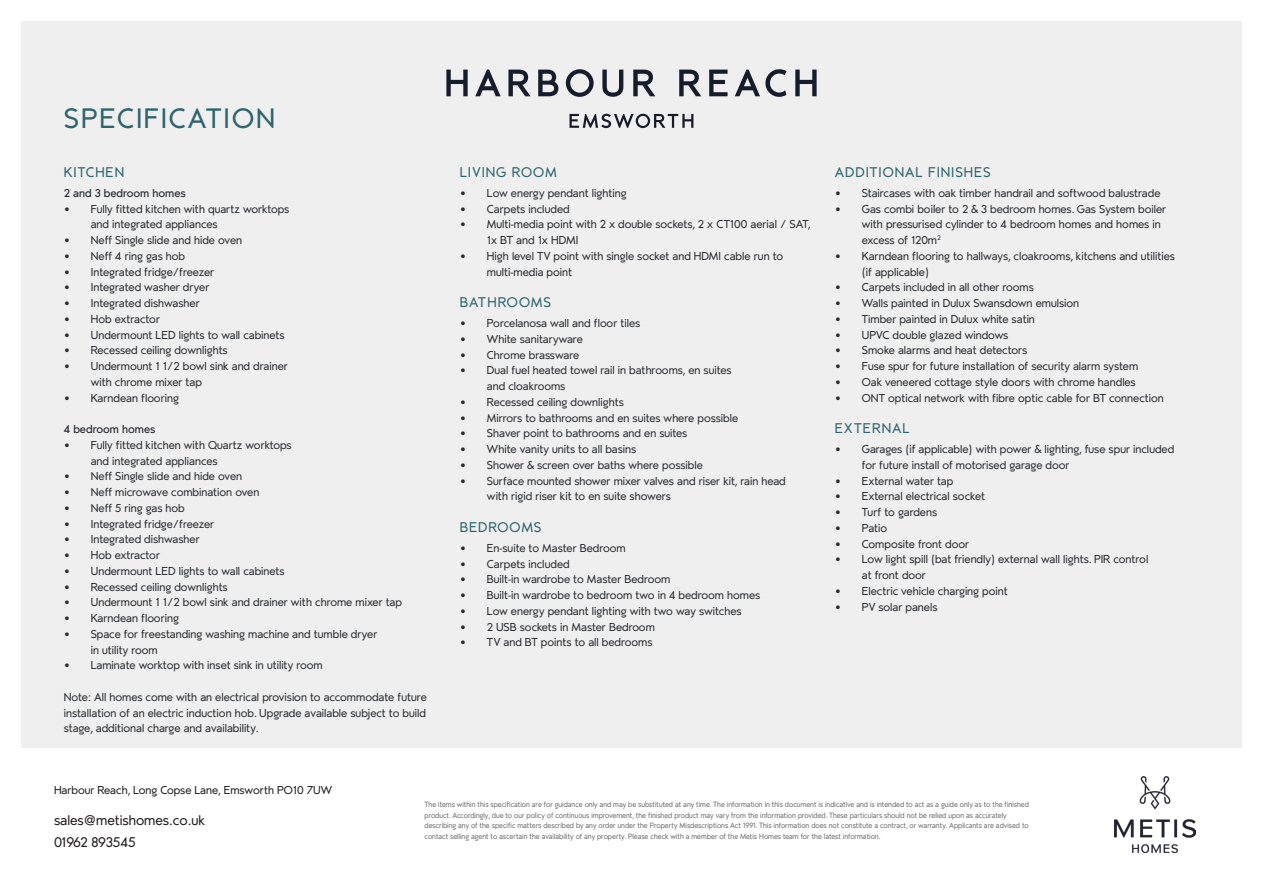
<style>
.page{position:relative;width:1263px;height:893px;background:#fff}
.page>*{position:absolute;margin:0;border:0;box-sizing:border-box;transform-origin:0 0}
.t1{font:33px "OC Pajaro Regular";letter-spacing:.06em;color:#2d646d}
.t2{font:16.5px "OC Pajaro Regular";letter-spacing:.06em;color:#2d646d}
.t3{font:16.5px "OC Pajaro Regular";color:#231f20}
.t4{font:13.5px/15.8px "OC Pajaro Regular";color:#292d31}
.t5{font:13.5px "OC Pajaro Regular";color:#231f20}
.t6{font:13.5px "OC Pajaro Medium";color:#292d31}
.Body{font:9px/10.5px "OC Pajaro Regular";color:#6c6d70;scale:.95 1}
</style>
<div class="page">
<div style="left:21px;top:21px;width:1221px;height:727px;background:#f0efef"></div>
<img style="left:1115px;top:777px;width:80px;height:75px">
<svg style="left:446px;top:70px;width:22px;height:26px"></svg>
<svg style="left:475px;top:70px;width:26px;height:26px"></svg>
<svg style="left:508px;top:70px;width:23px;height:26px"></svg>
<svg style="left:538px;top:70px;width:20px;height:26px"></svg>
<svg style="left:566px;top:69px;width:28px;height:28px"></svg>
<svg style="left:602px;top:70px;width:21px;height:27px"></svg>
<svg style="left:633px;top:70px;width:22px;height:26px"></svg>
<svg style="left:679px;top:70px;width:22px;height:26px"></svg>
<svg style="left:709px;top:70px;width:18px;height:26px"></svg>
<svg style="left:735px;top:69px;width:51px;height:28px"></svg>
<svg style="left:795px;top:70px;width:22px;height:26px"></svg>
<svg style="left:569px;top:114px;width:124px;height:14px"></svg>
<p class="t1" style="left:64px;top:101px;width:213px">SPECIFICATION</p>
<p class="t2" style="left:64px;top:163px;width:62px">KITCHEN</p>
<p class="t6" style="left:64px;top:186px;width:123px">2 and 3 bedroom homes</p>
<p class="t4" style="left:91px;top:201px;width:200px;text-indent:-27px">• Fully fitted kitchen with quartz worktops and integrated appliances</p>
<p class="t4" style="left:64px;top:233px;width:180px">• Neff Single slide and hide oven</p>
<p class="t4" style="left:64px;top:248px;width:123px">• Neff 4 ring gas hob</p>
<p class="t4" style="left:64px;top:264px;width:152px">• Integrated fridge/freezer</p>
<p class="t4" style="left:64px;top:280px;width:147px">• Integrated washer dryer</p>
<p class="t4" style="left:64px;top:296px;width:137px">• Integrated dishwasher</p>
<p class="t4" style="left:64px;top:311px;width:98px">• Hob extractor</p>
<p class="t4" style="left:64px;top:327px;width:222px">• Undermount LED lights to wall cabinets</p>
<p class="t4" style="left:64px;top:343px;width:165px">• Recessed ceiling downlights</p>
<p class="t4" style="left:91px;top:359px;width:199px;text-indent:-27px">• Undermount 1 1/2 bowl sink and drainer with chrome mixer tap</p>
<p class="t4" style="left:64px;top:390px;width:117px">• Karndean flooring</p>
<p class="t6" style="left:64px;top:422px;width:93px">4 bedroom homes</p>
<p class="t4" style="left:91px;top:437px;width:202px;text-indent:-27px">• Fully fitted kitchen with Quartz worktops and integrated appliances</p>
<p class="t4" style="left:64px;top:469px;width:180px">• Neff Single slide and hide oven</p>
<p class="t4" style="left:64px;top:485px;width:197px">• Neff microwave combination oven</p>
<p class="t4" style="left:64px;top:500px;width:122px">• Neff 5 ring gas hob</p>
<p class="t4" style="left:64px;top:516px;width:152px">• Integrated fridge/freezer</p>
<p class="t4" style="left:64px;top:532px;width:137px">• Integrated dishwasher</p>
<p class="t4" style="left:64px;top:548px;width:98px">• Hob extractor</p>
<p class="t4" style="left:64px;top:563px;width:222px">• Undermount LED lights to wall cabinets</p>
<p class="t4" style="left:64px;top:579px;width:165px">• Recessed ceiling downlights</p>
<p class="t4" style="left:64px;top:595px;width:340px">• Undermount 1 1/2 bowl sink and drainer with chrome mixer tap</p>
<p class="t4" style="left:64px;top:611px;width:117px">• Karndean flooring</p>
<p class="t4" style="left:91px;top:626px;width:288px;text-indent:-27px">• Space for freestanding washing machine and tumble dryer in utility room</p>
<p class="t4" style="left:64px;top:658px;width:260px">• Laminate worktop with inset sink in utility room</p>
<p class="t4" style="left:64px;top:689px;width:365px;text-align:justify">Note: All homes come with an electrical provision to accommodate future installation of an electric induction hob. Upgrade available subject to build stage, additional charge and availability.</p>
<p class="t2" style="left:460px;top:163px;width:98px">LIVING ROOM</p>
<p class="t4" style="left:460px;top:185px;width:168px">• Low energy pendant lighting</p>
<p class="t4" style="left:460px;top:201px;width:111px">• Carpets included</p>
<p class="t4" style="left:487px;top:217px;width:325px;text-indent:-27px">• Multi-media point with 2 x double sockets, 2 x CT100 aerial / SAT,<br>1x BT and 1x HDMI</p>
<p class="t4" style="left:487px;top:248px;width:298px;text-indent:-27px">• High level TV point with single socket and HDMI cable run to multi-media point</p>
<p class="t2" style="left:460px;top:294px;width:92px">BATHROOMS</p>
<p class="t4" style="left:460px;top:316px;width:182px">• Porcelanosa wall and floor tiles</p>
<p class="t4" style="left:460px;top:331px;width:124px">• White sanitaryware</p>
<p class="t4" style="left:460px;top:347px;width:121px">• Chrome brassware</p>
<p class="t4" style="left:487px;top:363px;width:246px;text-indent:-27px">• Dual fuel heated towel rail in bathrooms, en suites and cloakrooms</p>
<p class="t4" style="left:460px;top:394px;width:165px">• Recessed ceiling downlights</p>
<p class="t4" style="left:460px;top:410px;width:280px">• Mirrors to bathrooms and en suites where possible</p>
<p class="t4" style="left:460px;top:426px;width:229px">• Shaver point to bathrooms and en suites</p>
<p class="t4" style="left:460px;top:442px;width:178px">• White vanity units to all basins</p>
<p class="t4" style="left:460px;top:457px;width:244px">• Shower &amp; screen over baths where possible</p>
<p class="t4" style="left:487px;top:473px;width:300px;text-indent:-27px">• Surface mounted shower mixer valves and riser kit, rain head with rigid riser kit to en suite showers</p>
<p class="t2" style="left:460px;top:518px;width:83px">BEDROOMS</p>
<p class="t4" style="left:460px;top:540px;width:167px">• En-suite to Master Bedroom</p>
<p class="t4" style="left:460px;top:556px;width:111px">• Carpets included</p>
<p class="t4" style="left:460px;top:572px;width:212px">• Built-in wardrobe to Master Bedroom</p>
<p class="t4" style="left:460px;top:588px;width:302px">• Built-in wardrobe to bedroom two in 4 bedroom homes</p>
<p class="t4" style="left:460px;top:603px;width:283px">• Low energy pendant lighting with two way switches</p>
<p class="t4" style="left:460px;top:619px;width:196px">• 2 USB sockets in Master Bedroom</p>
<p class="t4" style="left:460px;top:635px;width:194px">• TV and BT points to all bedrooms</p>
<p class="t2" style="left:835px;top:163px;width:157px">ADDITIONAL FINISHES</p>
<p class="t4" style="left:835px;top:185px;width:327px">• Staircases with oak timber handrail and softwood balustrade</p>
<p class="t4" style="left:862px;top:201px;width:306px;text-indent:-27px">• Gas combi boiler to 2 &amp; 3 bedroom homes. Gas System boiler with pressurised cylinder to 4 bedroom homes and homes in excess of 120m<sup>2</sup></p>
<p class="t4" style="left:862px;top:248px;width:314px;text-indent:-27px">• Karndean flooring to hallways, cloakrooms, kitchens and utilities (if applicable)</p>
<p class="t4" style="left:835px;top:280px;width:200px">• Carpets included in all other rooms</p>
<p class="t4" style="left:835px;top:296px;width:246px">• Walls painted in Dulux Swansdown emulsion</p>
<p class="t4" style="left:835px;top:311px;width:202px">• Timber painted in Dulux white satin</p>
<p class="t4" style="left:835px;top:327px;width:175px">• UPVC double glazed windows</p>
<p class="t4" style="left:835px;top:343px;width:194px">• Smoke alarms and heat detectors</p>
<p class="t4" style="left:835px;top:359px;width:305px">• Fuse spur for future installation of security alarm system</p>
<p class="t4" style="left:835px;top:374px;width:302px">• Oak veneered cottage style doors with chrome handles</p>
<p class="t4" style="left:835px;top:390px;width:330px">• ONT optical network with fibre optic cable for BT connection</p>
<p class="t2" style="left:835px;top:420px;width:76px">EXTERNAL</p>
<p class="t4" style="left:862px;top:442px;width:314px;text-indent:-27px">• Garages (if applicable) with power &amp; lighting, fuse spur included for future install of motorised garage door</p>
<p class="t4" style="left:835px;top:473px;width:120px">• External water tap</p>
<p class="t4" style="left:835px;top:489px;width:152px">• External electrical socket</p>
<p class="t4" style="left:835px;top:505px;width:104px">• Turf to gardens</p>
<p class="t4" style="left:835px;top:520px;width:54px">• Patio</p>
<p class="t4" style="left:835px;top:536px;width:136px">• Composite front door</p>
<p class="t4" style="left:862px;top:552px;width:288px;text-indent:-27px">• Low light spill (bat friendly) external wall lights. PIR control at front door</p>
<p class="t4" style="left:835px;top:583px;width:174px">• Electric vehicle charging point</p>
<p class="t4" style="left:835px;top:599px;width:104px">• PV solar panels</p>
<p class="t5" style="left:54px;top:783px;width:280px">Harbour Reach, Long Copse Lane, Emsworth PO10 7UW</p>
<p class="t3" style="left:54px;top:811px;width:153px">sales@metishomes.co.uk</p>
<p class="t3" style="left:54px;top:834px;width:83px">01962 893545</p>
<p class="Body" style="left:425px;top:800px;width:638px">The items within this specification are for guidance only and may be substituted at any time. The information in this document is indicative and is intended to act as a guide only as to the finished product. Accordingly, due to our policy of continuous improvement, the finished product may vary from the information provided. These particulars should not be relied upon as accurately describing any of the specific matters described by any order under the Property Misdescriptions Act 1991. This information does not constitute a contract, or warranty. Applicants are advised to contact selling agent to ascertain the availability of any property. Please check with a member of the Metis Homes team for the latest information.</p>
</div>
